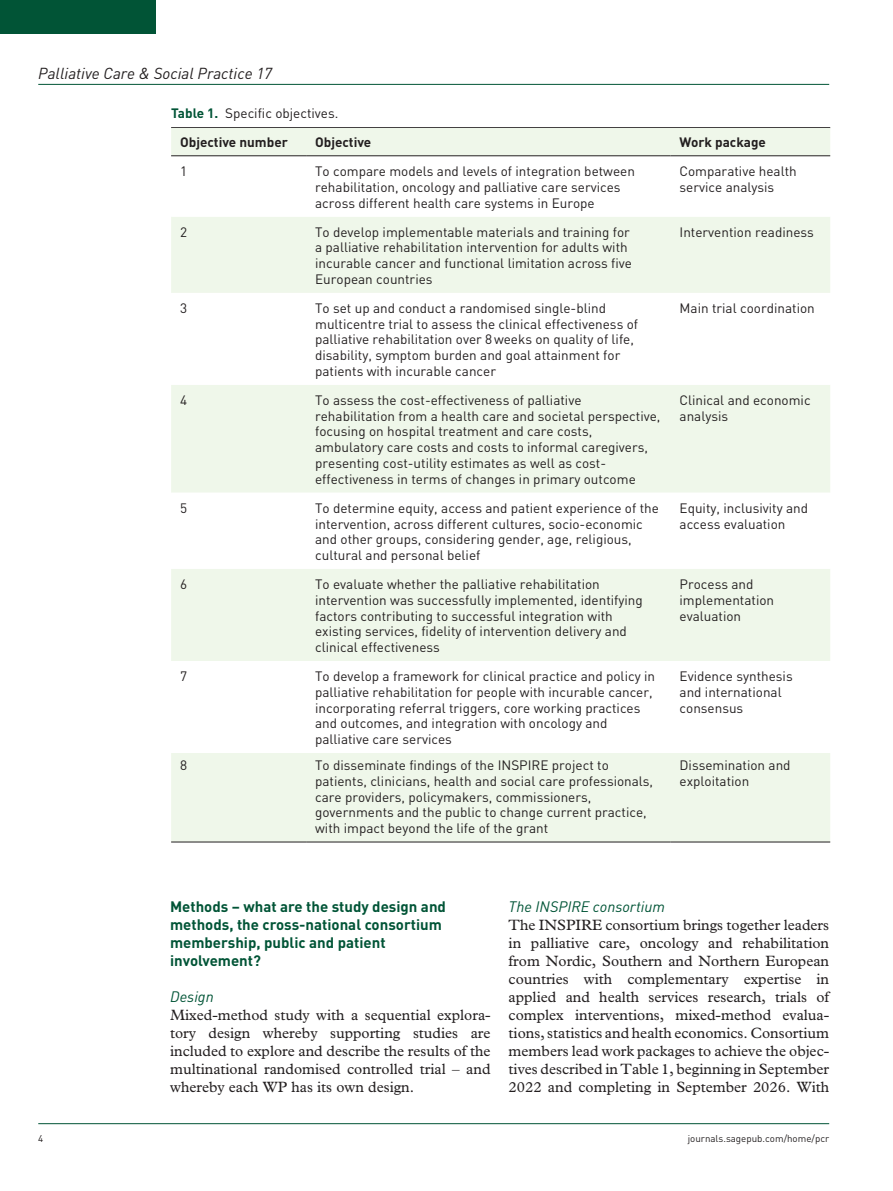
<style>
.page{position:relative;width:893px;height:1191px;background:#fff}
.page>*{position:absolute;margin:0;border:0;box-sizing:border-box;transform-origin:0 0}
.t1{font:italic 15.75px "DIN";color:#231f20}
.t2{font:15px/18px "Plantin Std";color:#231f20;text-align:justify}
.t3{font:700 15px/18px "DIN";color:#015436}
.t4{font:italic 15px "DIN";color:#015436}
.t5{font:13.5px/15.8px "DIN";color:#231f20}
.t6{font:700 13.5px "DIN";color:#231f20}
.t7{font:9.75px "DIN";color:#231f20}
.s1{font-weight:700;color:#015436}
.s2{font-weight:700}
</style>
<div class="page">
<hr style="left:38px;top:84px;width:791px;height:1px;background:#015436">
<hr style="left:38px;top:1123px;width:791px;height:1px;background:#015436">
<div style="left:0;top:0;width:155px;height:34px;background:#015436"></div>
<hr style="left:171px;top:127px;width:659px;height:1px;background:#231f20">
<div style="left:171px;top:128px;width:659px;height:713px;background:#eff7ea"></div>
<svg style="left:171px;top:156px;width:659px;height:597px"></svg>
<hr style="left:171px;top:155px;width:135px;height:1px;background:#231f20">
<hr style="left:306px;top:155px;width:364px;height:1px;background:#231f20">
<hr style="left:670px;top:155px;width:160px;height:1px;background:#231f20">
<hr style="left:171px;top:841px;width:135px;height:1px;background:#231f20">
<hr style="left:306px;top:841px;width:364px;height:1px;background:#231f20">
<hr style="left:670px;top:841px;width:160px;height:1px;background:#231f20">
<p class="t1" style="left:38px;top:63px;width:235px">Palliative Care &amp; Social Practice 17</p>
<p class="t5" style="left:180px;top:99px;width:160px;line-height:28.5px;text-indent:-9px"><span class="s1">Table 1.</span> Specific objectives.<br><span class="s2">Objective number</span></p>
<p class="t6" style="left:315px;top:133px;width:58px">Objective</p>
<p class="t6" style="left:680px;top:133px;width:88px">Work package</p>
<p class="t5" style="left:180px;top:163px;width:9px">1</p>
<p class="t5" style="left:315px;top:163px;width:321px">To compare models and levels of integration between rehabilitation, oncology and palliative care services across different health care systems in Europe</p>
<p class="t5" style="left:680px;top:163px;width:119px">Comparative health service analysis</p>
<p class="t5" style="left:180px;top:224px;width:9px">2</p>
<p class="t5" style="left:315px;top:224px;width:318px">To develop implementable materials and training for a palliative rehabilitation intervention for adults with incurable cancer and functional limitation across five European countries</p>
<p class="t5" style="left:680px;top:224px;width:136px">Intervention readiness</p>
<p class="t5" style="left:180px;top:300px;width:9px">3</p>
<p class="t5" style="left:315px;top:300px;width:324px">To set up and conduct a randomised single-blind multicentre trial to assess the clinical effectiveness of palliative rehabilitation over 8weeks on quality of life, disability, symptom burden and goal attainment for patients with incurable cancer</p>
<p class="t5" style="left:680px;top:300px;width:137px">Main trial coordination</p>
<p class="t5" style="left:180px;top:392px;width:9px">4</p>
<p class="t5" style="left:315px;top:392px;width:347px">To assess the cost-effectiveness of palliative rehabilitation from a health care and societal perspective, focusing on hospital treatment and care costs, ambulatory care costs and costs to informal caregivers, presenting cost-utility estimates as well as cost&shy;effectiveness in terms of changes in primary outcome</p>
<p class="t5" style="left:680px;top:392px;width:133px">Clinical and economic analysis</p>
<p class="t5" style="left:180px;top:500px;width:9px">5</p>
<p class="t5" style="left:315px;top:500px;width:345px">To determine equity, access and patient experience of the intervention, across different cultures, socio-economic and other groups, considering gender, age, religious, cultural and personal belief</p>
<p class="t5" style="left:680px;top:500px;width:130px">Equity, inclusivity and access evaluation</p>
<p class="t5" style="left:180px;top:576px;width:9px">6</p>
<p class="t5" style="left:315px;top:576px;width:329px">To evaluate whether the palliative rehabilitation intervention was successfully implemented, identifying factors contributing to successful integration with existing services, fidelity of intervention delivery and clinical effectiveness</p>
<p class="t5" style="left:680px;top:576px;width:96px">Process and implementation evaluation</p>
<p class="t5" style="left:180px;top:668px;width:9px">7</p>
<p class="t5" style="left:315px;top:668px;width:341px">To develop a framework for clinical practice and policy in palliative rehabilitation for people with incurable cancer, incorporating referral triggers, core working practices and outcomes, and integration with oncology and palliative care services</p>
<p class="t5" style="left:680px;top:668px;width:115px">Evidence synthesis and international consensus</p>
<p class="t5" style="left:180px;top:757px;width:9px">8</p>
<p class="t5" style="left:315px;top:757px;width:340px">To disseminate findings of the INSPIRE project to patients, clinicians, health and social care professionals, care providers, policymakers, commissioners, governments and the public to change current practice, with impact beyond the life of the grant</p>
<p class="t5" style="left:680px;top:757px;width:113px">Dissemination and exploitation</p>
<p class="t3" style="left:170px;top:897px;width:277px">Methods – what are the study design and methods, the cross-national consortium membership, public and patient involvement?</p>
<p class="t4" style="left:170px;top:987px;width:45px">Design</p>
<p class="t2" style="left:170px;top:1006px;width:322px">Mixed-method study with a sequential explora&shy;tory design whereby supporting studies are included to explore and describe the results of the multinational randomised controlled trial – and whereby each WP has its own design.</p>
<p class="t4" style="left:509px;top:897px;width:158px">The INSPIRE consortium</p>
<p class="t2" style="left:509px;top:916px;width:322px">The INSPIRE consortium brings together leaders in palliative care, oncology and rehabilitation from Nordic, Southern and Northern European countries with complementary expertise in applied and health services research, trials of complex interventions, mixed-method evalua&shy;tions, statistics and health economics. Consortium members lead work packages to achieve the objec&shy;tives described in Table 1, beginning in September 2022 and completing in September 2026. With</p>
<p class="t7" style="left:38px;top:1132px;width:7px">4</p>
<p class="t7" style="left:688px;top:1132px;width:143px">journals.sagepub.com/home/pcr</p>
</div>
